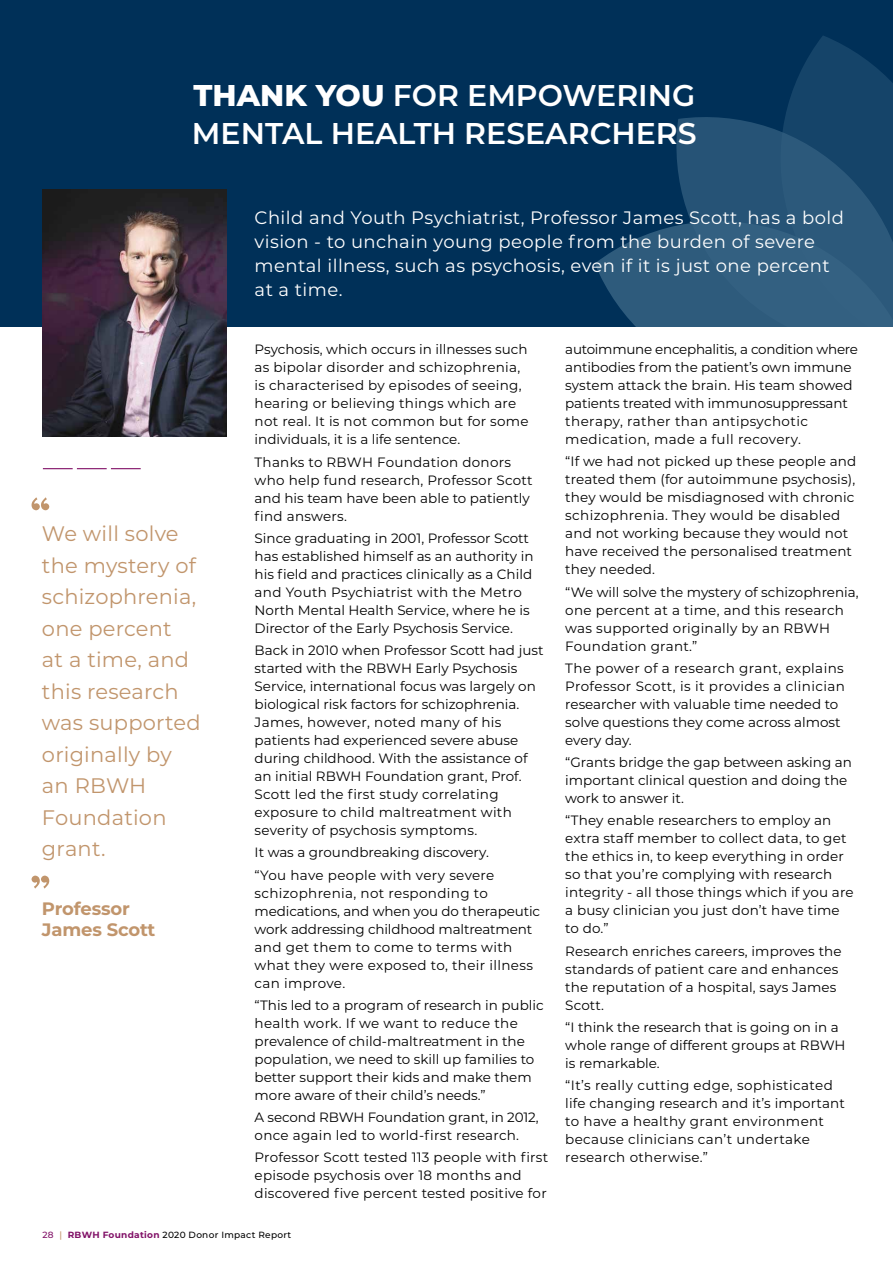
<style>
.page{position:relative;width:893px;height:1263px;background:#fff}
.page>*{position:absolute;margin:0;border:0;box-sizing:border-box;transform-origin:0 0}
.t1{font:600 30px/37.5px "Montserrat";color:#fff}
.t2{font:21px/31.5px "Montserrat";letter-spacing:.01em;color:#c1956c}
.t3{font:18px/24px "Montserrat";letter-spacing:.025em;color:#fff}
.t4{font:700 18px/21px "Montserrat";letter-spacing:-.01em;color:#c1956c}
.t5{font:13.5px/18px "Montserrat";letter-spacing:.005em;color:#000}
.t6{font:13.5px/18px "Montserrat";letter-spacing:.025em;color:#000}
.t7{font:500 9px "Montserrat";letter-spacing:.03em;color:#000}
.s1{font-weight:800}
.s2{color:#811167}
.s3{color:#c1956c}
.s4{font-weight:700;color:#811167}
</style>
<div class="page">
<div style="left:0;top:0;width:893px;height:326px;background:#003058"></div>
<svg style="left:32px;top:497px;width:17px;height:13px"></svg>
<svg style="left:32px;top:876px;width:17px;height:12px"></svg>
<svg style="left:595px;top:36px;width:298px;height:290px"></svg>
<hr style="left:43px;top:468px;width:30px;height:1px;background:#811167">
<hr style="left:77px;top:468px;width:30px;height:1px;background:#811167">
<hr style="left:111px;top:468px;width:30px;height:1px;background:#811167">
<img style="left:43px;top:189px;width:184px;height:248px">
<h1 class="t1" style="left:192px;top:75px;width:506px"><span class="s1">THANK YOU</span> FOR EMPOWERING<br>MENTAL HEALTH RESEARCHERS</h1>
<h2 class="t2" style="left:42px;top:517px;width:160px">We will solve the mystery of schizophrenia, one percent<br>at a time, and this research was supported originally by an RBWH<br>Foundation grant.</h2>
<h3 class="t4" style="left:42px;top:897px;width:115px">Professor<br>James Scott</h3>
<h3 class="t3" style="left:255px;top:205px;width:591px">Child and Youth Psychiatrist, Professor James Scott, has a bold vision - to unchain young people from the burden of severe mental illness, such as psychosis, even if it is just one percent at a time.</h3>
<p class="t5" style="left:255px;top:340px;width:276px">Psychosis, which occurs in illnesses such as bipolar disorder and schizophrenia, is characterised by episodes of seeing, hearing or believing things which are not real. It is not common but for some individuals, it is a life sentence.</p>
<p class="t5" style="left:255px;top:452px;width:279px">Thanks to RBWH Foundation donors who help fund research, Professor Scott and his team have been able to patiently find answers.</p>
<p class="t5" style="left:255px;top:528px;width:280px">Since graduating in 2001, Professor Scott has established himself as an authority in his field and practices clinically as a Child and Youth Psychiatrist with the Metro North Mental Health Service, where he is Director of the Early Psychosis Service.</p>
<p class="t5" style="left:255px;top:641px;width:290px">Back in 2010 when Professor Scott had just started with the RBWH Early Psychosis Service, international focus was largely on biological risk factors for schizophrenia.<br>James, however, noted many of his patients had experienced severe abuse during childhood. With the assistance of an initial RBWH Foundation grant, Prof.<br>Scott led the first study correlating exposure to child maltreatment with severity of psychosis symptoms.</p>
<p class="t5" style="left:255px;top:841px;width:241px;line-height:22.2px">It was a groundbreaking discovery. “You have people with very severe</p>
<p class="t5" style="left:255px;top:883px;width:287px">schizophrenia, not responding to medications, and when you do therapeutic work addressing childhood maltreatment and get them to come to terms with what they were exposed to, their illness can improve.</p>
<p class="t5" style="left:255px;top:995px;width:291px">“This led to a program of research in public health work. If we want to reduce the prevalence of child-maltreatment in the population, we need to skill up families to better support their kids and make them more aware of their child’s needs.”</p>
<p class="t5" style="left:255px;top:1108px;width:286px">A second RBWH Foundation grant, in 2012, once again led to world-first research.</p>
<p class="t5" style="left:255px;top:1148px;width:295px">Professor Scott tested 113 people with first episode psychosis over 18 months and discovered five percent tested positive for</p>
<p class="t5" style="left:565px;top:340px;width:294px">autoimmune encephalitis, a condition where antibodies from the patient’s own immune system attack the brain. His team showed patients treated with immunosuppressant therapy, rather than antipsychotic medication, made a full recovery.</p>
<p class="t5" style="left:565px;top:452px;width:292px">“If we had not picked up these people and treated them (for autoimmune psychosis), they would be misdiagnosed with chronic schizophrenia. They would be disabled and not working because they would not have received the personalised treatment they needed.</p>
<p class="t5" style="left:565px;top:582px;width:295px">“We will solve the mystery of schizophrenia, one percent at a time, and this research was supported originally by an RBWH Foundation grant.”</p>
<p class="t5" style="left:565px;top:658px;width:281px">The power of a research grant, explains Professor Scott, is it provides a clinician researcher with valuable time needed to solve questions they come across almost every day.</p>
<p class="t5" style="left:565px;top:753px;width:288px">“Grants bridge the gap between asking an important clinical question and doing the work to answer it.</p>
<p class="t5" style="left:565px;top:811px;width:290px">“They enable researchers to employ an extra staff member to collect data, to get the ethics in, to keep everything in order so that you’re complying with research integrity - all those things which if you are a busy clinician you just don’t have time to do.”</p>
<p class="t5" style="left:565px;top:941px;width:278px">Research enriches careers, improves the standards of patient care and enhances the reputation of a hospital, says James<br>Scott.</p>
<p class="t5" style="left:565px;top:1017px;width:282px">“I think the research that is going on in a whole range of different groups at RBWH is remarkable.</p>
<p class="t6" style="left:565px;top:1076px;width:281px">“It’s really cutting edge, sophisticated life changing research and it’s important to have a healthy grant environment because clinicians can’t undertake research otherwise.”</p>
<p class="t7" style="left:43px;top:1228px;width:250px"><span class="s2">28</span> <span class="s3">|</span> <span class="s4">RBWH Foundation</span> 2020 Donor Impact Report</p>
</div>
